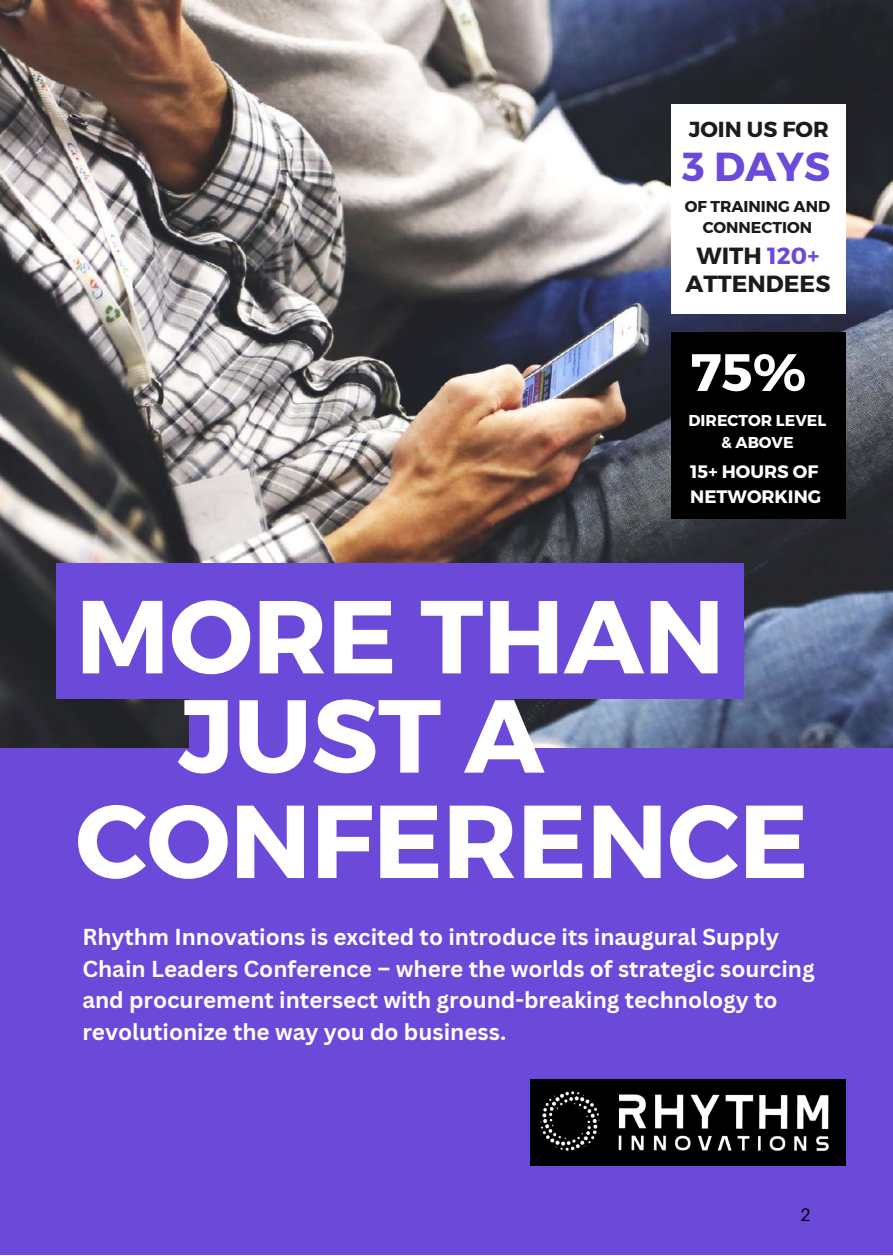
<style>
.page{position:relative;width:893px;height:1256px;background:#fff}
.page>*{position:absolute;margin:0;border:0;box-sizing:border-box;transform-origin:0 0}
.t1{font:700 103.35px/204.6px "Montserrat";letter-spacing:-.005em;color:#fff}
.t2{font:700 52.5px "Montserrat";color:#fff}
.t3{font:700 40.5px "Montserrat";color:#6b4ada}
.t4{font:700 23.4px/28px "Montserrat";color:#1b1b1b;text-align:center}
.t5{font:700 22.5px/31.5px "Canva Sans";color:#fff}
.t6{font:700 21.75px "Montserrat";color:#1b1b1b}
.t7{font:700 18px/24.8px "Montserrat";color:#fff}
.t8{font:18px "Aileron";color:#000}
.t9{font:700 15.75px/21.9px "Montserrat";color:#1b1b1b;text-align:center}
.t10{font:700 15.75px/21.3px "Montserrat";color:#fff;text-align:center}
.s1{color:#6b4ada}
</style>
<div class="page">
<div style="left:0;top:0;width:892px;height:1254px;background:#6b4ada"></div>
<img style="left:0;top:0;width:892px;height:747px">
<div style="left:56px;top:563px;width:687px;height:136px;background:#6b4ada"></div>
<div style="left:189px;top:677px;width:324px;height:115px;background:#6b4ada"></div>
<div style="left:671px;top:104px;width:174px;height:209px;background:#fff"></div>
<div style="left:671px;top:332px;width:174px;height:187px;background:#000"></div>
<div style="left:529px;top:1079px;width:316px;height:87px;background:#000"></div>
<img style="left:540px;top:1091px;width:289px;height:60px">
<p class="t6" style="left:688px;top:115px;width:141px">JOIN US FOR</p>
<h3 class="t3" style="left:682px;top:140px;width:149px">3 DAYS</h3>
<p class="t9" style="left:684px;top:194px;width:147px">OF TRAINING AND<br>CONNECTION</p>
<p class="t4" style="left:685px;top:240px;width:146px">WITH <span class="s1">120+<br></span>ATTENDEES</p>
<h2 class="t2" style="left:690px;top:338px;width:118px">75%</h2>
<p class="t10" style="left:688px;top:409px;width:139px">DIRECTOR LEVEL &amp; ABOVE</p>
<p class="t7" style="left:690px;top:458px;width:132px">15+ HOURS OF<br>NETWORKING</p>
<h1 class="t1" style="left:76px;top:529px;width:734px">MORE THAN<br>CONFERENCE</h1>
<h1 class="t1" style="left:178px;top:628px;width:367px">JUST A</h1>
<p class="t5" style="left:82px;top:920px;width:733px">Rhythm Innovations is excited to introduce its inaugural Supply Chain Leaders Conference – where the worlds of strategic sourcing and procurement intersect with ground-breaking technology to revolutionize the way you do business.</p>
<p class="t8" style="left:800px;top:1203px;width:12px">2</p>
</div>
